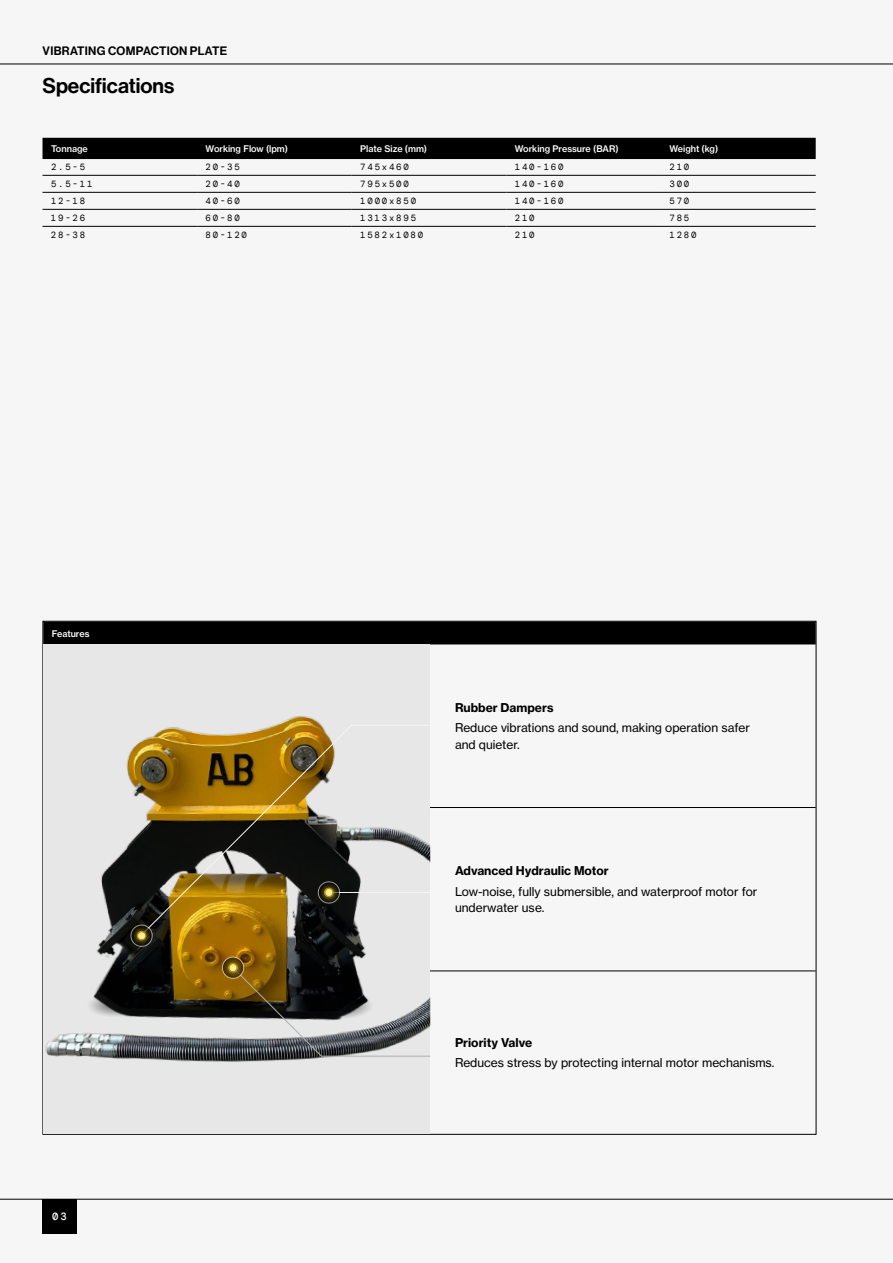
<style>
.page{position:relative;width:893px;height:1263px;background:#f6f6f6}
.page>*{position:absolute;margin:0;border:0;box-sizing:border-box;transform-origin:0 0}
.t1{font:21px "N Haas Grotesk DS Pro 65 Md";color:#000}
.t2{font:12px/16.5px "N Haas Grotesk TX Pro 55 Rg";color:#000}
.t3{font:12px "N Haas Grotesk TX Pro 75 Bd";color:#000}
.t4{font:12px "N Haas Grotesk DS Pro 65 Md";letter-spacing:.025em;color:#000}
.t5{font:500 10.5px "DM Mono";color:#fff}
.t6{font:9px "DM Mono";letter-spacing:.2em;color:#000}
.t7{font:9px "N Haas Grotesk TX Pro 65 Md";color:#fff}
</style>
<div class="page">
<svg style="left:42px;top:620px;width:775px;height:515px"></svg>
<div style="left:43px;top:644px;width:387px;height:490px;background:#e7e7e7"></div>
<img style="left:45px;top:716px;width:321px;height:346px">
<div style="left:43px;top:138px;width:773px;height:21px;background:#000"></div>
<hr style="left:43px;top:175px;width:154px;height:1px;background:#000">
<hr style="left:197px;top:175px;width:155px;height:1px;background:#000">
<hr style="left:352px;top:175px;width:154px;height:1px;background:#000">
<hr style="left:506px;top:175px;width:155px;height:1px;background:#000">
<hr style="left:661px;top:175px;width:155px;height:1px;background:#000">
<hr style="left:43px;top:192px;width:154px;height:1px;background:#000">
<hr style="left:197px;top:192px;width:155px;height:1px;background:#000">
<hr style="left:352px;top:192px;width:154px;height:1px;background:#000">
<hr style="left:506px;top:192px;width:155px;height:1px;background:#000">
<hr style="left:661px;top:192px;width:155px;height:1px;background:#000">
<hr style="left:43px;top:209px;width:154px;height:1px;background:#000">
<hr style="left:197px;top:209px;width:155px;height:1px;background:#000">
<hr style="left:352px;top:209px;width:154px;height:1px;background:#000">
<hr style="left:506px;top:209px;width:155px;height:1px;background:#000">
<hr style="left:661px;top:209px;width:155px;height:1px;background:#000">
<hr style="left:43px;top:226px;width:154px;height:1px;background:#000">
<hr style="left:197px;top:226px;width:155px;height:1px;background:#000">
<hr style="left:352px;top:226px;width:154px;height:1px;background:#000">
<hr style="left:506px;top:226px;width:155px;height:1px;background:#000">
<hr style="left:661px;top:226px;width:155px;height:1px;background:#000">
<hr style="left:0;top:1199px;width:893px;height:1px;background:#000">
<hr style="left:0;top:64px;width:893px;height:1px;background:#000">
<div style="left:43px;top:1199px;width:34px;height:34px;background:#000"></div>
<svg style="left:141px;top:724px;width:289px;height:212px"></svg>
<hr style="left:328px;top:892px;width:102px;height:1px;background:#f6f6f6">
<svg style="left:130px;top:924px;width:23px;height:24px"></svg>
<svg style="left:137px;top:931px;width:9px;height:9px"></svg>
<div style="left:137px;top:931px;width:9px;height:9px;border:1px solid #a88c19;border-radius:50%"></div>
<svg style="left:221px;top:956px;width:23px;height:23px"></svg>
<svg style="left:229px;top:963px;width:202px;height:94px"></svg>
<div style="left:229px;top:963px;width:8px;height:9px;border:1px solid #a88c19;border-radius:50%"></div>
<svg style="left:317px;top:880px;width:23px;height:24px"></svg>
<svg style="left:325px;top:888px;width:8px;height:9px"></svg>
<div style="left:325px;top:888px;width:8px;height:9px;border:1px solid #a88c19;border-radius:50%"></div>
<div style="left:324px;top:888px;width:9px;height:9px;border:1px solid #a88c19;border-radius:50%"></div>
<p class="t4" style="left:43px;top:44px;width:186px">VIBRATING COMPACTION PLATE</p>
<h1 class="t1" style="left:43px;top:73px;width:133px">Specifications</h1>
<p class="t7" style="left:51px;top:143px;width:38px">Tonnage</p>
<p class="t7" style="left:206px;top:143px;width:84px">Working Flow (lpm)</p>
<p class="t7" style="left:360px;top:143px;width:68px">Plate Size (mm)</p>
<p class="t7" style="left:515px;top:143px;width:105px">Working Pressure (BAR)</p>
<p class="t7" style="left:670px;top:143px;width:50px">Weight (kg)</p>
<p class="t6" style="left:51px;top:161px;width:36px">2. 5-5</p>
<p class="t6" style="left:206px;top:161px;width:36px">20-35</p>
<p class="t6" style="left:360px;top:161px;width:50px">745x460</p>
<p class="t6" style="left:515px;top:161px;width:50px">140-160</p>
<p class="t6" style="left:669px;top:161px;width:21px">210</p>
<p class="t6" style="left:51px;top:178px;width:43px">5. 5-11</p>
<p class="t6" style="left:206px;top:178px;width:36px">20-40</p>
<p class="t6" style="left:360px;top:178px;width:50px">795x500</p>
<p class="t6" style="left:515px;top:178px;width:50px">140-160</p>
<p class="t6" style="left:669px;top:178px;width:21px">300</p>
<p class="t6" style="left:51px;top:195px;width:36px">12-18</p>
<p class="t6" style="left:206px;top:195px;width:36px">40-60</p>
<p class="t6" style="left:360px;top:195px;width:57px">1000x850</p>
<p class="t6" style="left:515px;top:195px;width:50px">140-160</p>
<p class="t6" style="left:669px;top:195px;width:21px">570</p>
<p class="t6" style="left:51px;top:212px;width:36px">19-26</p>
<p class="t6" style="left:206px;top:212px;width:36px">60-80</p>
<p class="t6" style="left:360px;top:212px;width:57px">1313x895</p>
<p class="t6" style="left:515px;top:212px;width:21px">210</p>
<p class="t6" style="left:669px;top:212px;width:21px">785</p>
<p class="t6" style="left:51px;top:229px;width:36px">28-38</p>
<p class="t6" style="left:206px;top:229px;width:43px">80-120</p>
<p class="t6" style="left:360px;top:229px;width:64px">1582x1080</p>
<p class="t6" style="left:515px;top:229px;width:21px">210</p>
<p class="t6" style="left:669px;top:229px;width:28px">1280</p>
<p class="t7" style="left:52px;top:628px;width:39px">Features</p>
<p class="t5" style="left:52px;top:1210px;width:16px">03</p>
<p class="t3" style="left:455px;top:700px;width:100px">Rubber Dampers</p>
<p class="t2" style="left:455px;top:720px;width:296px">Reduce vibrations and sound, making operation safer and quieter.</p>
<p class="t3" style="left:455px;top:863px;width:155px">Advanced Hydraulic Motor</p>
<p class="t2" style="left:455px;top:883px;width:304px">Low-noise, fully submersible, and waterproof motor for underwater use.</p>
<p class="t3" style="left:455px;top:1035px;width:79px">Priority Valve</p>
<p class="t2" style="left:455px;top:1055px;width:321px">Reduces stress by protecting internal motor mechanisms.</p>
</div>
